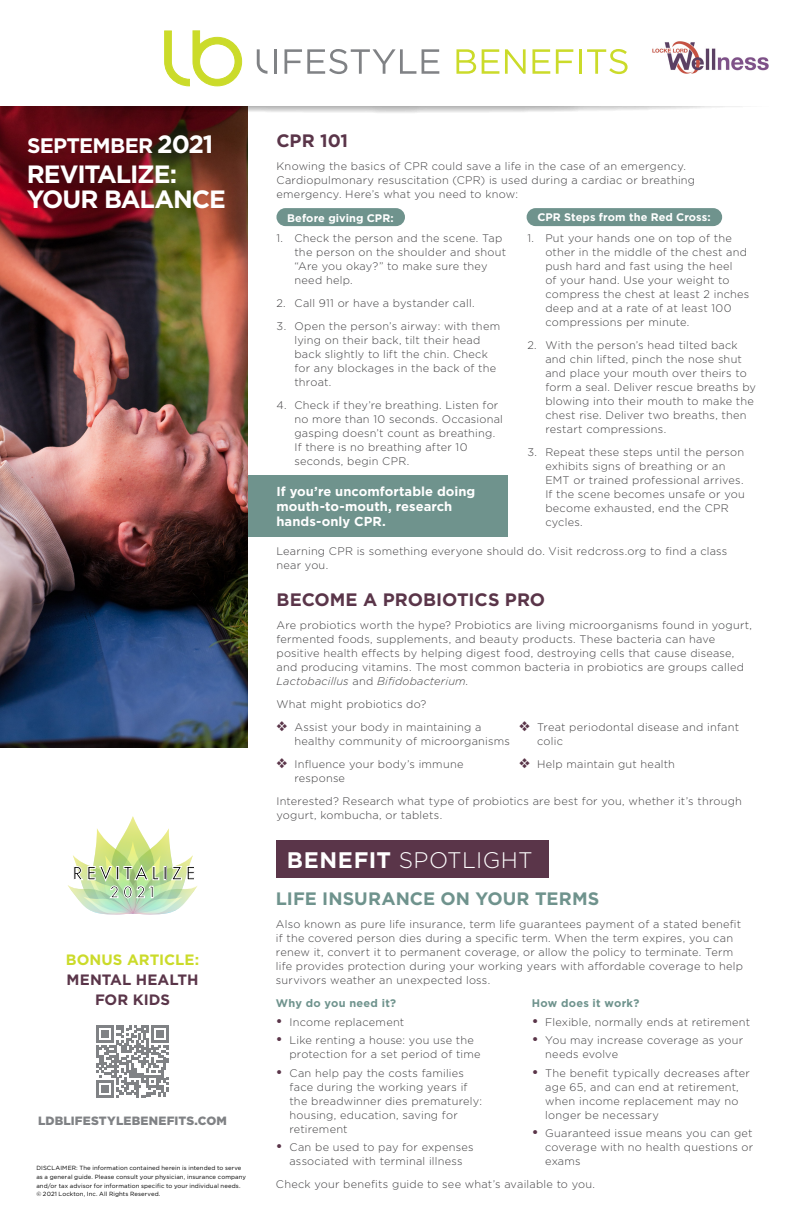
<style>
.page{position:relative;width:792px;height:1224px;background:#fff}
.page>*{position:absolute;margin:0;border:0;box-sizing:border-box;transform-origin:0 0}
.MONTH_YEAR{font:700 25px/25px "Gotham";letter-spacing:-.045em;color:#fff}
.BULLETS{font:300 22.5px "Gotham";letter-spacing:.015em;color:#fff}
.MONTH_YEAR-2{font:700 21px "Gotham";letter-spacing:-.03em;color:#fff}
.HEADLINE{font:700 18px "Gotham";color:#5a3549}
.HEADLINE-2{font:700 18px "Gotham";letter-spacing:.005em;color:#6f938d}
.HEADLINE-3{font:700 15px/20.8px "Gotham";color:#5a3549;text-align:center}
.HEADLINE-4{font:700 15px "Gotham";color:#cbdb2a}
.SUBHEAD_1{font:700 13px/15px "Gotham";letter-spacing:.005em;color:#fff}
.QR_CODE_TEXT{font:900 12px "Gotham";letter-spacing:.015em;color:#808285}
.BODY{font:300 11px/14px "Gotham";letter-spacing:.02em;color:#414042}
.BULLETS-2{font:300 11px/14px "Gotham";letter-spacing:.02em;color:#414042}
.SUBHEAD_2{font:700 11px "Gotham";letter-spacing:.005em;color:#fff}
.BULLETS-3{font:700 11px "Gotham";letter-spacing:.025em;color:#6f938d}
.DISCLAIMER{font:6px/9px "Gotham";letter-spacing:.015em;color:#000}
.s1{font-size:25px}
.s2{font-style:italic}
.s3{color:#5a3549}
.s4{font-weight:700}
.s5{font-weight:500;font-size:14px;color:#5a3549}
</style>
<div class="page">
<svg style="left:68px;top:816px;width:129px;height:98px"></svg>
<svg style="left:97px;top:1025px;width:72px;height:72px"></svg>
<img style="left:0;top:117px;width:248px;height:631px">
<div style="left:276px;top:208px;width:129px;height:18px;background:#6f938d;border-radius:9px"></div>
<div style="left:527px;top:208px;width:195px;height:18px;background:#6f938d;border-radius:9px"></div>
<div style="left:248px;top:475px;width:259px;height:61px;background:#6f938d"></div>
<svg style="left:0;top:106px;width:742px;height:11px"></svg>
<svg style="left:164px;top:30px;width:78px;height:56px"></svg>
<svg style="left:257px;top:49px;width:10px;height:25px"></svg>
<hr style="left:275px;top:49px;width:2px;height:25px;background:#808285">
<svg style="left:285px;top:49px;width:131px;height:25px"></svg>
<svg style="left:422px;top:49px;width:17px;height:25px"></svg>
<svg style="left:456px;top:49px;width:20px;height:25px"></svg>
<svg style="left:482px;top:49px;width:17px;height:25px"></svg>
<svg style="left:505px;top:49px;width:21px;height:25px"></svg>
<svg style="left:532px;top:49px;width:18px;height:25px"></svg>
<svg style="left:556px;top:49px;width:17px;height:25px"></svg>
<hr style="left:579px;top:49px;width:3px;height:25px;background:#cbdb2a">
<svg style="left:587px;top:49px;width:41px;height:25px"></svg>
<div style="left:276px;top:841px;width:273px;height:37px;background:#5a3549"></div>
<img style="left:653px;top:41px;width:115px;height:33px">
<p class="MONTH_YEAR-2" style="left:27px;top:131px;width:188px">SEPTEMBER <span class="s1">2021</span></p>
<p class="MONTH_YEAR" style="left:27px;top:161px;width:201px">REVITALIZE:<br>YOUR BALANCE</p>
<p class="HEADLINE-4" style="left:66px;top:950px;width:135px">BONUS ARTICLE:</p>
<p class="HEADLINE-3" style="left:67px;top:969px;width:133px">MENTAL HEALTH<br>FOR KIDS</p>
<p class="QR_CODE_TEXT" style="left:38px;top:1113px;width:190px">LDBLIFESTYLEBENEFITS.COM</p>
<p class="DISCLAIMER" style="left:36px;top:1163px;width:211px">DISCLAIMER: The information contained herein is intended to serve as a general guide. Please consult your physician, insurance company and/or tax advisor for information specific to your individual needs.</p>
<p class="DISCLAIMER" style="left:36px;top:1189px;width:126px">© 2021 Lockton, Inc. All Rights Reserved.</p>
<p class="HEADLINE" style="left:276px;top:129px;width:73px">CPR 101</p>
<p class="BODY" style="left:276px;top:159px;width:420px">Knowing the basics of CPR could save a life in the case of an emergency.<br>Cardiopulmonary resuscitation (CPR) is used during a cardiac or breathing emergency. Here’s what you need to know:</p>
<p class="SUBHEAD_2" style="left:287px;top:210px;width:108px">Before giving CPR:</p>
<p class="SUBHEAD_2" style="left:537px;top:210px;width:175px">CPR Steps from the Red Cross:</p>
<p class="BODY" style="left:294px;top:231px;width:213px;text-indent:-18px">1. Check the person and the scene. Tap the person on the shoulder and shout “Are you okay?” to make sure they need help.</p>
<p class="BODY" style="left:276px;top:296px;width:200px">2. Call 911 or have a bystander call.</p>
<p class="BODY" style="left:294px;top:319px;width:207px;text-indent:-18px">3. Open the person’s airway: with them lying on their back, tilt their head back slightly to lift the chin. Check for any blockages in the back of the throat.</p>
<p class="BODY" style="left:294px;top:398px;width:210px;text-indent:-18px">4. Check if they’re breathing. Listen for no more than 10 seconds. Occasional gasping doesn’t count as breathing.<br>If there is no breathing after 10 seconds, begin CPR.</p>
<p class="SUBHEAD_1" style="left:276px;top:484px;width:200px">If you’re uncomfortable doing mouth-to-mouth, research hands-only CPR.</p>
<p class="BODY" style="left:545px;top:231px;width:205px;text-indent:-18px">1. Put your hands one on top of the other in the middle of the chest and push hard and fast using the heel<br>of your hand. Use your weight to compress the chest at least 2 inches deep and at a rate of at least 100 compressions per minute.</p>
<p class="BODY" style="left:545px;top:338px;width:212px;text-indent:-18px">2. With the person’s head tilted back and chin lifted, pinch the nose shut and place your mouth over theirs to form a seal. Deliver rescue breaths by blowing into their mouth to make the chest rise. Deliver two breaths, then restart compressions.</p>
<p class="BODY" style="left:545px;top:445px;width:201px;text-indent:-18px">3. Repeat these steps until the person exhibits signs of breathing or an<br>EMT or trained professional arrives.<br>If the scene becomes unsafe or you become exhausted, end the CPR cycles.</p>
<p class="BODY" style="left:276px;top:544px;width:452px">Learning CPR is something everyone should do. Visit redcross.org to find a class near you.</p>
<p class="HEADLINE" style="left:276px;top:587px;width:270px">BECOME A PROBIOTICS PRO</p>
<p class="BODY" style="left:276px;top:617px;width:477px">Are probiotics worth the hype? Probiotics are living microorganisms found in yogurt, fermented foods, supplements, and beauty products. These bacteria can have positive health effects by helping digest food, destroying cells that cause disease, and producing vitamins. The most common bacteria in probiotics are groups called <span class="s2">Lactobacillus</span> and <span class="s2">Bifidobacterium</span>.</p>
<p class="BODY" style="left:276px;top:696px;width:151px">What might probiotics do?</p>
<p class="BODY" style="left:294px;top:719px;width:217px;text-indent:-18px"><span class="s3">❖</span> Assist your body in maintaining a healthy community of microorganisms</p>
<p class="BODY" style="left:294px;top:756px;width:170px;text-indent:-18px"><span class="s3">❖</span> Influence your body’s immune response</p>
<p class="BODY" style="left:537px;top:719px;width:203px;text-indent:-18px"><span class="s3">❖</span> Treat periodontal disease and infant colic</p>
<p class="BODY" style="left:519px;top:756px;width:157px"><span class="s3">❖</span> Help maintain gut health</p>
<p class="BODY" style="left:276px;top:793px;width:467px">Interested? Research what type of probiotics are best for you, whether it’s through yogurt, kombucha, or tablets.</p>
<p class="BULLETS" style="left:287px;top:846px;width:247px"><span class="s4">BENEFIT</span> SPOTLIGHT</p>
<p class="HEADLINE-2" style="left:276px;top:887px;width:325px">LIFE INSURANCE ON YOUR TERMS</p>
<p class="BULLETS-2" style="left:276px;top:917px;width:469px">Also known as pure life insurance, term life guarantees payment of a stated benefit if the covered person dies during a specific term. When the term expires, you can renew it, convert it to permanent coverage, or allow the policy to terminate. Term life provides protection during your working years with affordable coverage to help survivors weather an unexpected loss.</p>
<p class="BULLETS-3" style="left:276px;top:996px;width:122px">Why do you need it?</p>
<p class="BODY" style="left:276px;top:1014px;width:130px"><span class="s5">•</span> Income replacement</p>
<p class="BODY" style="left:289px;top:1033px;width:193px;text-indent:-14px"><span class="s5">•</span> Like renting a house: you use the protection for a set period of time</p>
<p class="BODY" style="left:289px;top:1065px;width:194px;text-indent:-14px"><span class="s5">•</span> Can help pay the costs families face during the working years if the breadwinner dies prematurely: housing, education, saving for retirement</p>
<p class="BODY" style="left:276px;top:1140px;width:199px;text-align:center"><span class="s5">•</span> Can be used to pay for expenses associated with terminal illness</p>
<p class="BULLETS-3" style="left:532px;top:996px;width:109px">How does it work?</p>
<p class="BODY" style="left:532px;top:1014px;width:220px"><span class="s5">•</span> Flexible, normally ends at retirement</p>
<p class="BODY" style="left:545px;top:1033px;width:200px;text-indent:-14px"><span class="s5">•</span> You may increase coverage as your needs evolve</p>
<p class="BODY" style="left:545px;top:1065px;width:206px;text-indent:-14px"><span class="s5">•</span> The benefit typically decreases after age 65, and can end at retirement, when income replacement may no longer be necessary</p>
<p class="BODY" style="left:545px;top:1126px;width:210px;text-align:justify;text-indent:-14px"><span class="s5">•</span> Guaranteed issue means you can get coverage with no health questions or exams</p>
<p class="BODY" style="left:276px;top:1177px;width:321px">Check your benefits guide to see what’s available to you.</p>
</div>
